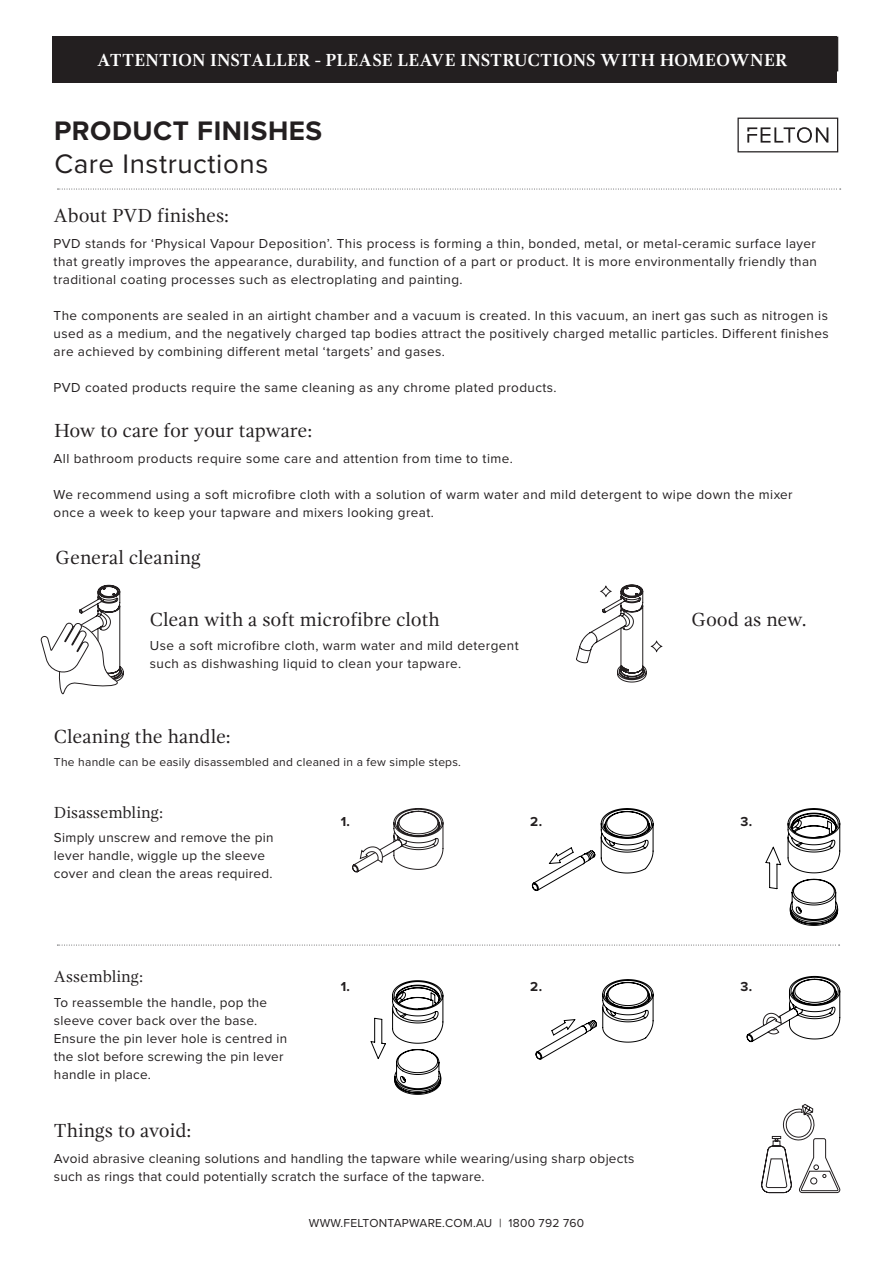
<style>
.page{position:relative;width:893px;height:1263px;background:#fff}
.page>*{position:absolute;margin:0;border:0;box-sizing:border-box;transform-origin:0 0}
.t1{font:27.75px "Proxima Nova";letter-spacing:.02em;color:#231f20}
.t2{font:700 27.75px "Proxima Nova";letter-spacing:.02em;color:#231f20}
.t3{font:19.5px "Gandhi Serif";color:#231f20}
.t4{font:700 18px "Gandhi Serif";letter-spacing:.005em;color:#fff}
.t5{font:16.5px "Gandhi Serif";color:#231f20}
.t6{font:13.5px/18px "Proxima Nova";letter-spacing:.03em;color:#231f20}
.Product_Name{font:700 13.5px "Proxima Nova";color:#231f20}
.t7{font:12px "Proxima Nova";letter-spacing:.02em;color:#231f20}
</style>
<div class="page">
<svg style="left:576px;top:584px;width:86px;height:99px"></svg>
<svg style="left:40px;top:584px;width:84px;height:110px"></svg>
<svg style="left:58px;top:189px;width:783px;height:1px"></svg>
<svg style="left:57px;top:945px;width:783px;height:1px"></svg>
<svg style="left:761px;top:1104px;width:79px;height:89px"></svg>
<svg style="left:787px;top:808px;width:53px;height:118px"></svg>
<svg style="left:765px;top:846px;width:16px;height:43px"></svg>
<svg style="left:746px;top:976px;width:94px;height:67px"></svg>
<svg style="left:392px;top:980px;width:52px;height:115px"></svg>
<svg style="left:370px;top:1017px;width:16px;height:42px"></svg>
<svg style="left:532px;top:808px;width:122px;height:83px"></svg>
<svg style="left:535px;top:979px;width:119px;height:81px"></svg>
<svg style="left:352px;top:808px;width:92px;height:65px"></svg>
<div style="left:52px;top:37px;width:785px;height:46px;background:#231f20"></div>
<svg style="left:737px;top:118px;width:101px;height:34px"></svg>
<p class="t4" style="left:97px;top:50px;width:692px">ATTENTION INSTALLER - PLEASE LEAVE INSTRUCTIONS WITH HOMEOWNER</p>
<p class="t2" style="left:54px;top:110px;width:270px">PRODUCT FINISHES</p>
<p class="t1" style="left:54px;top:143px;width:215px">Care Instructions</p>
<p class="t3" style="left:54px;top:204px;width:177px">About PVD finishes:</p>
<p class="t6" style="left:54px;top:234px;width:765px;text-align:justify">PVD stands for ‘Physical Vapour Deposition’. This process is forming a thin, bonded, metal, or metal-ceramic surface layer that greatly improves the appearance, durability, and function of a part or product. It is more environmentally friendly than traditional coating processes such as electroplating and painting.</p>
<p class="t6" style="left:54px;top:306px;width:777px;text-align:justify">The components are sealed in an airtight chamber and a vacuum is created. In this vacuum, an inert gas such as nitrogen is used as a medium, and the negatively charged tap bodies attract the positively charged metallic particles. Different finishes are achieved by combining different metal ‘targets’ and gases.</p>
<p class="t6" style="left:54px;top:378px;width:504px">PVD coated products require the same cleaning as any chrome plated products.</p>
<p class="t3" style="left:54px;top:419px;width:260px">How to care for your tapware:</p>
<p class="t6" style="left:54px;top:449px;width:461px">All bathroom products require some care and attention from time to time.</p>
<p class="t6" style="left:54px;top:485px;width:740px">We recommend using a soft microfibre cloth with a solution of warm water and mild detergent to wipe down the mixer once a week to keep your tapware and mixers looking great.</p>
<p class="t3" style="left:56px;top:547px;width:147px">General cleaning</p>
<p class="t3" style="left:150px;top:608px;width:291px">Clean with a soft microfibre cloth</p>
<p class="t3" style="left:691px;top:608px;width:117px">Good as new.</p>
<p class="t6" style="left:150px;top:636px;width:370px">Use a soft microfibre cloth, warm water and mild detergent such as dishwashing liquid to clean your tapware.</p>
<p class="t3" style="left:54px;top:725px;width:178px">Cleaning the handle:</p>
<p class="t7" style="left:54px;top:753px;width:409px">The handle can be easily disassembled and cleaned in a few simple steps.</p>
<p class="t5" style="left:54px;top:803px;width:111px">Disassembling:</p>
<p class="t6" style="left:54px;top:828px;width:221px">Simply unscrew and remove the pin lever handle, wiggle up the sleeve cover and clean the areas required.</p>
<p class="t5" style="left:54px;top:967px;width:91px">Assembling:</p>
<p class="t6" style="left:54px;top:992px;width:235px">To reassemble the handle, pop the sleeve cover back over the base.<br>Ensure the pin lever hole is centred in the slot before screwing the pin lever handle in place.</p>
<p class="t3" style="left:54px;top:1119px;width:139px">Things to avoid:</p>
<p class="Product_Name" style="left:341px;top:811px;width:11px">1.</p>
<p class="Product_Name" style="left:341px;top:976px;width:11px">1.</p>
<p class="Product_Name" style="left:530px;top:811px;width:14px">2.</p>
<p class="Product_Name" style="left:530px;top:976px;width:14px">2.</p>
<p class="t6" style="left:54px;top:1149px;width:582px">Avoid abrasive cleaning solutions and handling the tapware while wearing/using sharp objects such as rings that could potentially scratch the surface of the tapware.</p>
<p class="t7" style="left:309px;top:1214px;width:277px">WWW.FELTONTAPWARE.COM.AU | 1800 792 760</p>
<p class="Product_Name" style="left:740px;top:811px;width:13px">3.</p>
<p class="Product_Name" style="left:740px;top:976px;width:13px">3.</p>
</div>
